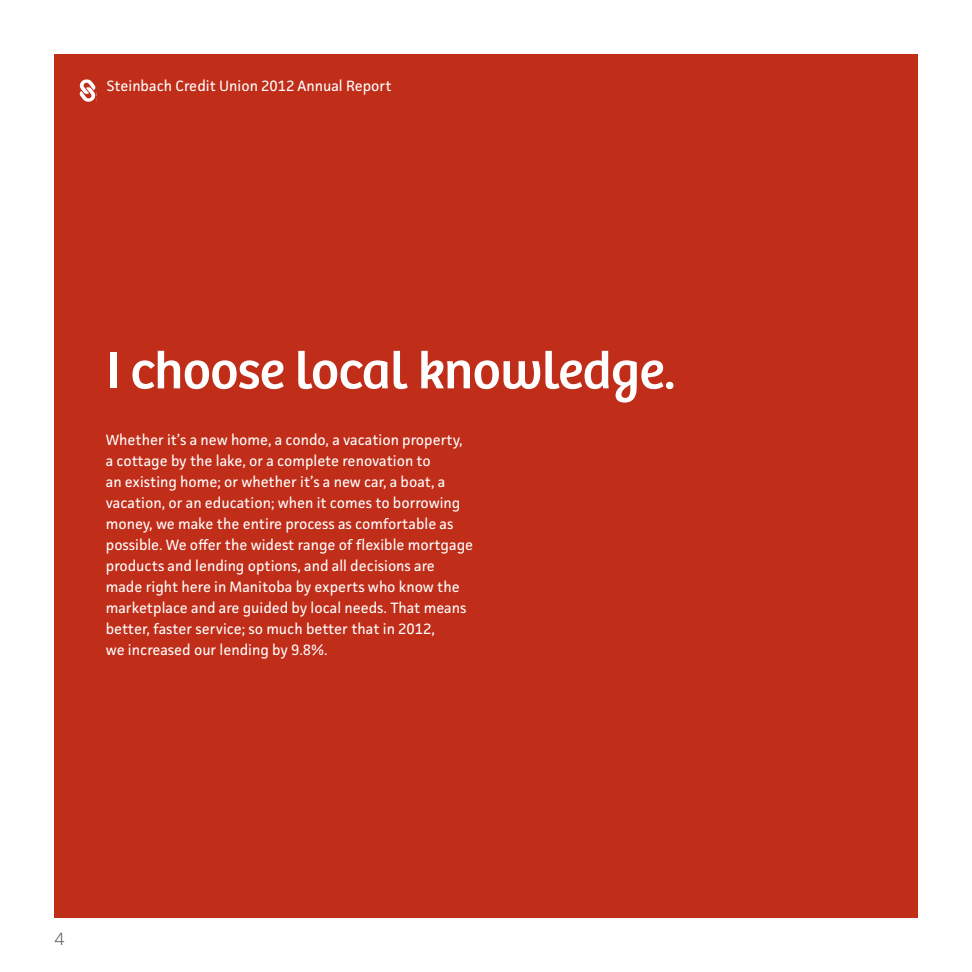
<style>
.page{position:relative;width:972px;height:972px;background:#fff}
.page>*{position:absolute;margin:0;border:0;box-sizing:border-box;transform-origin:0 0}
.t1{font:54px "Bree";letter-spacing:-.01em;color:#fff}
.t2{font:18px "Whitney";color:#6c6d70}
.Body_Copy{font:15px/21px "Facit";color:#fff}
</style>
<div class="page">
<div style="left:54px;top:54px;width:864px;height:864px;background:#c02d19"></div>
<svg style="left:80px;top:79px;width:16px;height:23px"></svg>
<p class="Body_Copy" style="left:107px;top:75px;width:286px">Steinbach Credit Union 2012 Annual Report</p>
<p class="t1" style="left:106px;top:339px;width:571px">I choose local knowledge.</p>
<p class="Body_Copy" style="left:106px;top:429px;width:369px">Whether it’s a new home, a condo, a vacation property, a cottage by the lake, or a complete renovation to<br>an existing home; or whether it’s a new car, a boat, a vacation, or an education; when it comes to borrowing money, we make the entire process as comfortable as possible. We offer the widest range of flexible mortgage products and lending options, and all decisions are made right here in Manitoba by experts who know the marketplace and are guided by local needs. That means better, faster service; so much better that in 2012,<br>we increased our lending by 9.8%.</p>
<p class="t2" style="left:54px;top:927px;width:12px">4</p>
</div>
